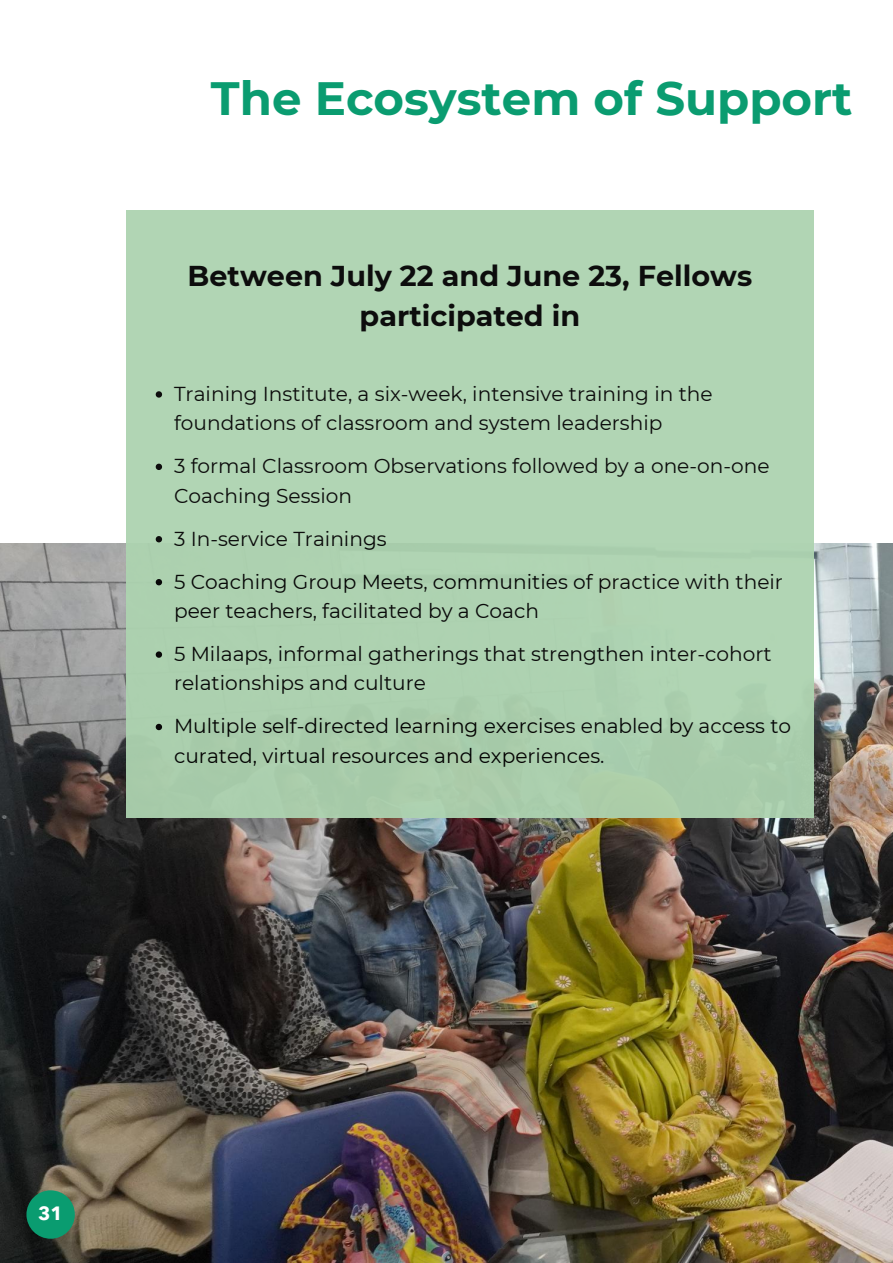
<style>
.page{position:relative;width:893px;height:1263px;background:#fff}
.page>*{position:absolute;margin:0;border:0;box-sizing:border-box;transform-origin:0 0}
.t1{font:700 46.65px "Montserrat";color:#0a9c70}
.t2{font:700 28.65px/39.8px "Montserrat";color:#000;text-align:center}
.t3{font:20.1px/42.9px "Montserrat";color:#000}
.t4{font:700 19.05px "Avenir Next LT Pro";color:#fff}
</style>
<div class="page">
<img style="left:0;top:544px;width:893px;height:718px">
<div style="left:126px;top:210px;width:688px;height:607px;background:#add3b0"></div>
<svg style="left:156px;top:391px;width:6px;height:7px"></svg>
<svg style="left:156px;top:464px;width:6px;height:6px"></svg>
<svg style="left:156px;top:536px;width:6px;height:6px"></svg>
<svg style="left:156px;top:579px;width:6px;height:6px"></svg>
<svg style="left:156px;top:651px;width:6px;height:7px"></svg>
<svg style="left:156px;top:724px;width:6px;height:6px"></svg>
<div style="left:26px;top:1190px;width:49px;height:49px;background:#0a9c70;border-radius:24px"></div>
<h1 class="t1" style="left:211px;top:64px;width:643px">The Ecosystem of Support</h1>
<h2 class="t2" style="left:188px;top:255px;width:566px">Between July 22 and June 23, Fellows participated in</h2>
<p class="t3" style="left:174px;top:378px;width:540px;line-height:29.4px">Training Institute, a six-week, intensive training in the foundations of classroom and system leadership</p>
<p class="t3" style="left:174px;top:451px;width:597px;line-height:29.4px">3 formal Classroom Observations followed by a one-on-one<br>Coaching Session</p>
<p class="t3" style="left:174px;top:516px;width:610px">3 In-service Trainings<br>5 Coaching Group Meets, communities of practice with their</p>
<p class="t3" style="left:174px;top:589px;width:599px">peer teachers, facilitated by a Coach<br>5 Milaaps, informal gatherings that strengthen inter-cohort</p>
<p class="t3" style="left:174px;top:661px;width:619px">relationships and culture<br>Multiple self-directed learning exercises enabled by access to</p>
<p class="t3" style="left:174px;top:733px;width:432px">curated, virtual resources and experiences.</p>
<p class="t4" style="left:38px;top:1202px;width:26px">31</p>
</div>
